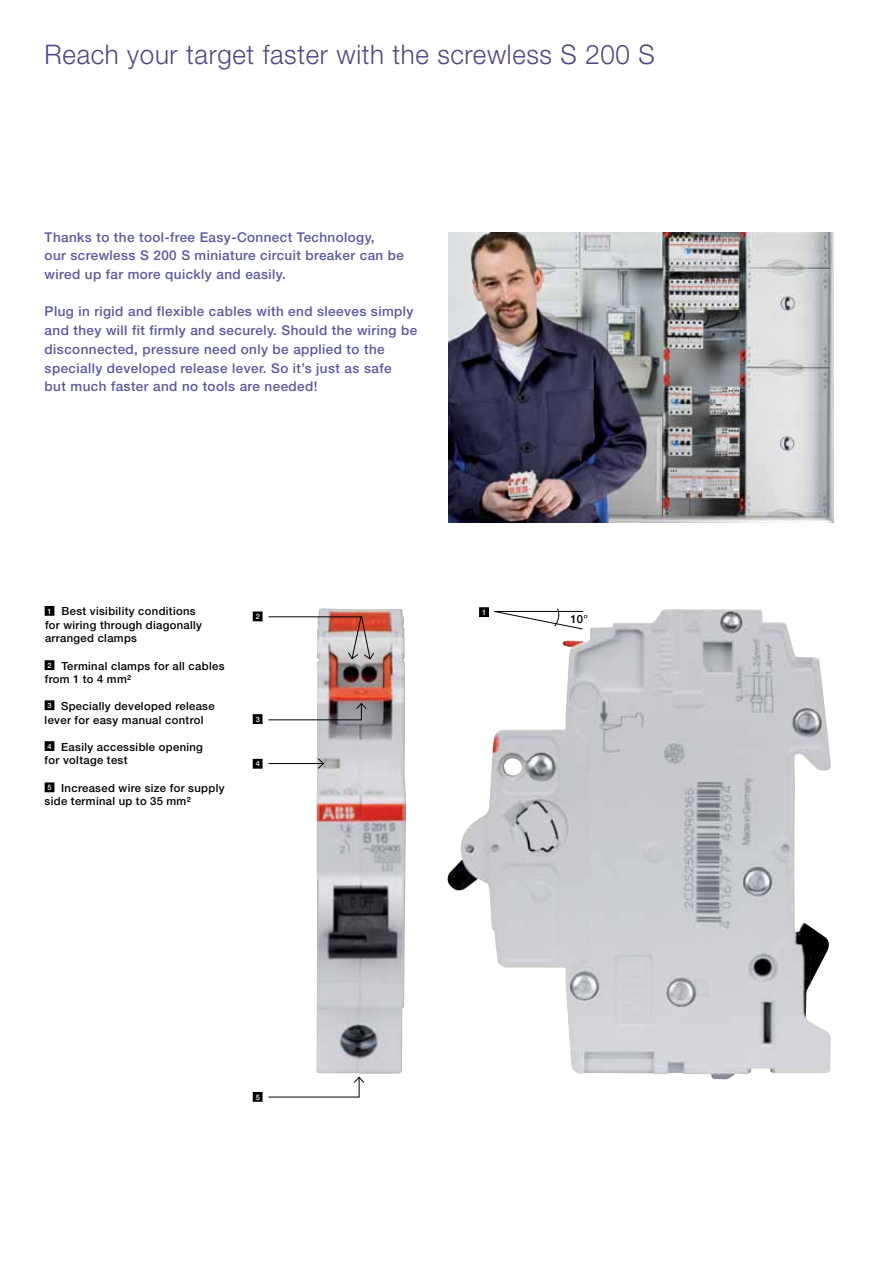
<style>
.page{position:relative;width:893px;height:1263px;background:#fff}
.page>*{position:absolute;margin:0;border:0;box-sizing:border-box;transform-origin:0 0}
.t1{font:300 27px "Helvetica Neue LT Pro";letter-spacing:.025em;color:#524583;scale:.96 1}
.t2{font:500 13.5px/18.8px "Helvetica Neue LT Std";letter-spacing:.03em;color:#5a59a0}
.t3{font:500 11.25px/13.5px "Helvetica Neue LT Std";letter-spacing:.03em;color:#000}
.t4{font:500 7.35px "Helvetica Neue LT Std";color:#fff}
</style>
<div class="page">
<img style="left:447px;top:609px;width:384px;height:470px">
<svg style="left:487px;top:608px;width:97px;height:22px"></svg>
<div style="left:480px;top:608px;width:8px;height:8px;background:#000"></div>
<div style="left:479px;top:607px;width:10px;height:10px;border:1px solid #000"></div>
<img style="left:317px;top:609px;width:89px;height:465px">
<img style="left:448px;top:232px;width:385px;height:290px">
<svg style="left:268px;top:1076px;width:97px;height:22px"></svg>
<svg style="left:268px;top:702px;width:99px;height:19px"></svg>
<hr style="left:269px;top:763px;width:54px;height:1px;background:#000">
<svg style="left:317px;top:758px;width:8px;height:11px"></svg>
<svg style="left:268px;top:616px;width:107px;height:44px"></svg>
<div style="left:45px;top:661px;width:9px;height:8px;background:#000"></div>
<div style="left:45px;top:660px;width:9px;height:10px;border:1px solid #000"></div>
<div style="left:45px;top:701px;width:9px;height:9px;background:#000"></div>
<div style="left:45px;top:700px;width:9px;height:10px;border:1px solid #000"></div>
<div style="left:45px;top:742px;width:9px;height:8px;background:#000"></div>
<div style="left:45px;top:741px;width:9px;height:10px;border:1px solid #000"></div>
<div style="left:253px;top:1092px;width:9px;height:9px;background:#000"></div>
<div style="left:253px;top:1092px;width:9px;height:10px;border:1px solid #000"></div>
<div style="left:45px;top:606px;width:9px;height:9px;background:#000"></div>
<div style="left:45px;top:606px;width:9px;height:10px;border:1px solid #000"></div>
<div style="left:253px;top:759px;width:9px;height:9px;background:#000"></div>
<div style="left:253px;top:759px;width:9px;height:10px;border:1px solid #000"></div>
<div style="left:253px;top:715px;width:9px;height:8px;background:#000"></div>
<div style="left:253px;top:714px;width:9px;height:10px;border:1px solid #000"></div>
<div style="left:253px;top:612px;width:9px;height:9px;background:#000"></div>
<div style="left:253px;top:611px;width:9px;height:10px;border:1px solid #000"></div>
<div style="left:45px;top:783px;width:9px;height:9px;background:#000"></div>
<div style="left:45px;top:782px;width:9px;height:10px;border:1px solid #000"></div>
<h1 class="t1" style="left:45px;top:38px;width:637px">Reach your target faster with the screwless S 200 S</h1>
<p class="t2" style="left:45px;top:227px;width:361px">Thanks to the tool-free Easy-Connect Technology,<br>our screwless S 200 S miniature circuit breaker can be wired up far more quickly and easily.</p>
<p class="t2" style="left:45px;top:302px;width:374px">Plug in rigid and flexible cables with end sleeves simply and they will fit firmly and securely. Should the wiring be disconnected, pressure need only be applied to the specially developed release lever. So it’s just as safe<br>but much faster and no tools are needed!</p>
<p class="t3" style="left:45px;top:604px;width:159px;text-indent:17px">Best visibility conditions for wiring through diagonally arranged clamps</p>
<p class="t4" style="left:48px;top:607px;width:6px">1</p>
<p class="t3" style="left:45px;top:659px;width:181px;text-indent:17px">Terminal clamps for all cables from 1 to 4 mm²</p>
<p class="t4" style="left:48px;top:661px;width:6px">2</p>
<p class="t4" style="left:48px;top:701px;width:6px">3</p>
<p class="t4" style="left:48px;top:742px;width:6px">4</p>
<p class="t3" style="left:45px;top:699px;width:172px;text-indent:17px">Specially developed release lever for easy manual control</p>
<p class="t3" style="left:45px;top:740px;width:160px;text-indent:17px">Easily accessible opening for voltage test</p>
<p class="t3" style="left:45px;top:781px;width:181px;text-indent:17px">Increased wire size for supply side terminal up to 35 mm²</p>
<p class="t4" style="left:48px;top:783px;width:6px">5</p>
<p class="t4" style="left:256px;top:612px;width:6px">2</p>
<p class="t4" style="left:256px;top:715px;width:6px">3</p>
<p class="t4" style="left:256px;top:759px;width:6px">4</p>
<p class="t4" style="left:482px;top:608px;width:6px">1</p>
<p class="t3" style="left:570px;top:612px;width:19px">10°</p>
<p class="t4" style="left:256px;top:1092px;width:6px">5</p>
</div>
